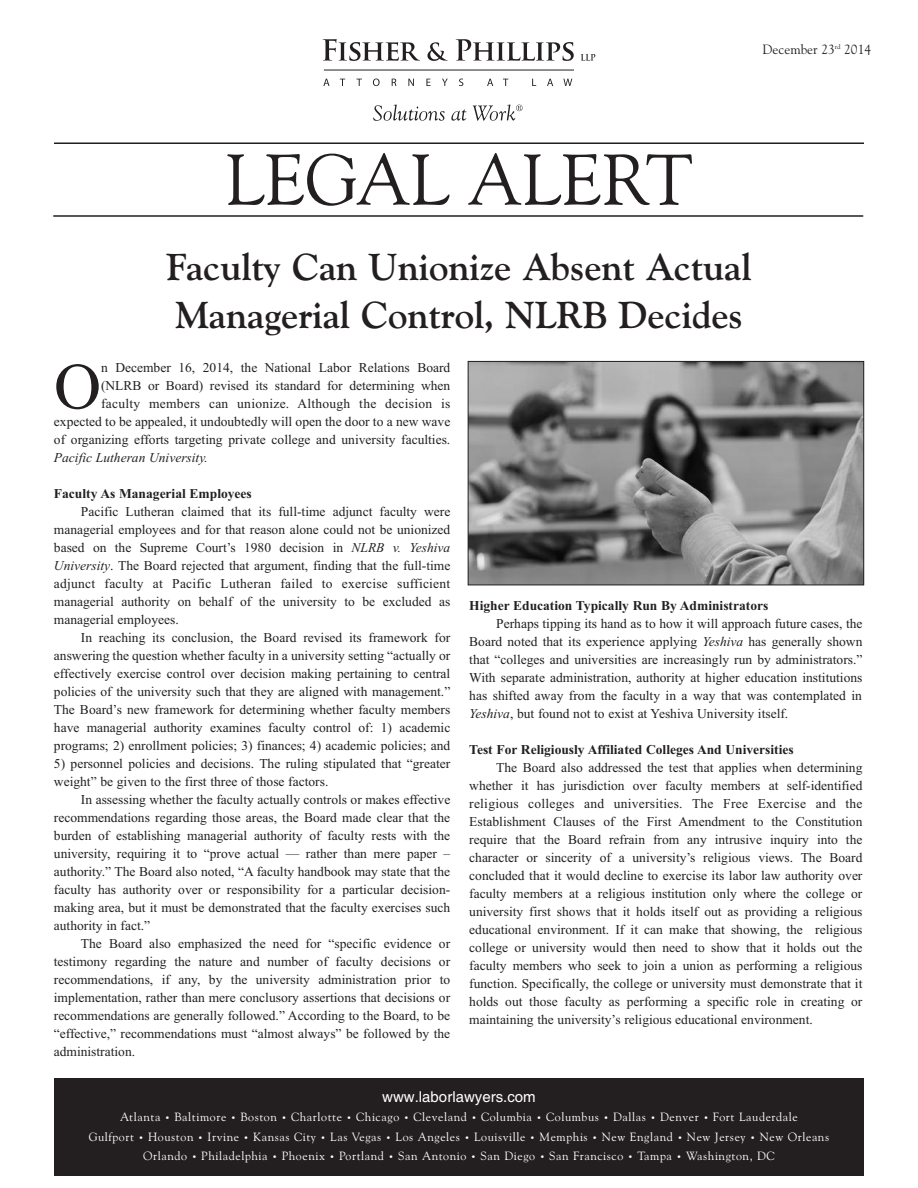
<style>
.page{position:relative;width:918px;height:1188px;background:#fff}
.page>*{position:absolute;margin:0;border:0;box-sizing:border-box;transform-origin:0 0}
.t1{font:72px "Goudy Old Style BT";color:#231f20}
.t2{font:65.4px "Times";color:#231f20}
.t3{font:700 37.5px/48px "Goudy Old Style BT";color:#231f20}
.t4{font:15px "Helvetica";color:#fff}
.t5{font:13.5px/18px "Times";color:#231f20;text-align:justify}
.t6{font:700 13.5px "Times";color:#231f20}
.t7{font:italic 13.5px "Times";color:#231f20}
.t8{font:13.5px "Goudy Old Style BT";color:#231f20}
.t9{font:12px/19.5px "Goudy Old Style BT";letter-spacing:.05em;color:#fff;text-align:center}
.s1{font-style:italic}
.s2{font-size:9px}
</style>
<div class="page">
<svg style="left:323px;top:79px;width:7px;height:7px"></svg>
<svg style="left:357px;top:79px;width:5px;height:7px"></svg>
<svg style="left:373px;top:79px;width:7px;height:7px"></svg>
<svg style="left:392px;top:79px;width:4px;height:7px"></svg>
<svg style="left:408px;top:79px;width:6px;height:7px"></svg>
<svg style="left:426px;top:79px;width:5px;height:7px"></svg>
<svg style="left:442px;top:79px;width:6px;height:7px"></svg>
<svg style="left:459px;top:79px;width:4px;height:7px"></svg>
<svg style="left:487px;top:79px;width:6px;height:7px"></svg>
<svg style="left:503px;top:79px;width:5px;height:7px"></svg>
<svg style="left:532px;top:79px;width:4px;height:7px"></svg>
<svg style="left:547px;top:79px;width:6px;height:7px"></svg>
<svg style="left:563px;top:79px;width:9px;height:7px"></svg>
<hr style="left:324px;top:70px;width:250px;height:1px;background:#231f20">
<svg style="left:323px;top:39px;width:97px;height:22px"></svg>
<svg style="left:427px;top:42px;width:21px;height:19px"></svg>
<svg style="left:456px;top:39px;width:118px;height:22px"></svg>
<svg style="left:581px;top:54px;width:14px;height:7px"></svg>
<svg style="left:373px;top:105px;width:72px;height:16px"></svg>
<svg style="left:451px;top:109px;width:15px;height:12px"></svg>
<svg style="left:473px;top:105px;width:50px;height:16px"></svg>
<hr style="left:54px;top:142px;width:810px;height:2px;background:#231f20">
<hr style="left:53px;top:215px;width:810px;height:2px;background:#231f20">
<img style="left:470px;top:363px;width:392px;height:220px">
<div style="left:468px;top:361px;width:396px;height:224px;border:1px solid #231f20"></div>
<div style="left:54px;top:1078px;width:810px;height:98px;background:#231f20"></div>
<p class="t8" style="left:762px;top:42px;width:110px">December 23<sup>rd</sup> 2014</p>
<h1 class="t1" style="left:225px;top:138px;width:470px">LEGAL ALERT</h1>
<h3 class="t3" style="left:167px;top:243px;width:586px">Faculty Can Unionize Absent Actual<br>Managerial Control, NLRB Decides</h3>
<p class="t5" style="left:54px;top:359px;width:398px;text-align:right">n December 16, 2014, the National Labor Relations Board<br>(NLRB or Board) revised its standard for determining when<br>faculty members can unionize. Although the decision is expected to be appealed, it undoubtedly will open the door to a new wave of organizing efforts targeting private college and university faculties.</p>
<p class="t7" style="left:54px;top:450px;width:156px">Pacific Lutheran University.</p>
<p class="t6" style="left:54px;top:486px;width:199px">Faculty As Managerial Employees</p>
<p class="t5" style="left:54px;top:503px;width:398px;text-indent:27px">Pacific Lutheran claimed that its full-time adjunct faculty were managerial employees and for that reason alone could not be unionized based on the Supreme Court’s 1980 decision in <span class="s1">NLRB v. Yeshiva University</span>. The Board rejected that argument, finding that the full-time adjunct faculty at Pacific Lutheran failed to exercise sufficient managerial authority on behalf of the university to be excluded as managerial employees.</p>
<p class="t5" style="left:54px;top:629px;width:398px;text-indent:27px">In reaching its conclusion, the Board revised its framework for answering the question whether faculty in a university setting “actually or effectively exercise control over decision making pertaining to central policies of the university such that they are aligned with management.” The Board’s new framework for determining whether faculty members have managerial authority examines faculty control of: 1) academic programs; 2) enrollment policies; 3) finances; 4) academic policies; and</p>
<p class="t5" style="left:54px;top:755px;width:398px">5) personnel policies and decisions. The ruling stipulated that “greater weight” be given to the first three of those factors.</p>
<p class="t5" style="left:54px;top:791px;width:398px;text-indent:27px">In assessing whether the faculty actually controls or makes effective recommendations regarding those areas, the Board made clear that the burden of establishing managerial authority of faculty rests with the university, requiring it to “prove actual — rather than mere paper – authority.” The Board also noted, “A faculty handbook may state that the faculty has authority over or responsibility for a particular decision&shy;making area, but it must be demonstrated that the faculty exercises such authority in fact.”</p>
<p class="t5" style="left:54px;top:935px;width:398px;text-indent:27px">The Board also emphasized the need for “specific evidence or testimony regarding the nature and number of faculty decisions or recommendations, if any, by the university administration prior to implementation, rather than mere conclusory assertions that decisions or recommendations are generally followed.” According to the Board, to be “effective,” recommendations must “almost always” be followed by the administration.</p>
<h2 class="t2" style="left:54px;top:348px;width:49px">O</h2>
<p class="t6" style="left:469px;top:597px;width:301px">Higher Education Typically Run By Administrators</p>
<p class="t5" style="left:469px;top:614px;width:395px;text-indent:27px">Perhaps tipping its hand as to how it will approach future cases, the Board noted that its experience applying <span class="s1">Yeshiva</span> has generally shown that “colleges and universities are increasingly run by administrators.” With separate administration, authority at higher education institutions has shifted away from the faculty in a way that was contemplated in <span class="s1">Yeshiva</span>, but found not to exist at Yeshiva University itself.</p>
<p class="t6" style="left:469px;top:741px;width:326px">Test For Religiously Affiliated Colleges And Universities</p>
<p class="t5" style="left:469px;top:758px;width:395px;text-indent:27px">The Board also addressed the test that applies when determining whether it has jurisdiction over faculty members at self-identified religious colleges and universities. The Free Exercise and the Establishment Clauses of the First Amendment to the Constitution require that the Board refrain from any intrusive inquiry into the character or sincerity of a university’s religious views. The Board concluded that it would decline to exercise its labor law authority over faculty members at a religious institution only where the college or university first shows that it holds itself out as providing a religious educational environment. If it can make that showing, the religious college or university would then need to show that it holds out the faculty members who seek to join a union as performing a religious function. Specifically, the college or university must demonstrate that it holds out those faculty as performing a specific role in creating or maintaining the university’s religious educational environment.</p>
<p class="t4" style="left:382px;top:1088px;width:155px">www.laborlawyers.com</p>
<p class="t9" style="left:89px;top:1107px;width:742px">Atlanta <span class="s2">•</span> Baltimore <span class="s2">•</span> Boston <span class="s2">•</span> Charlotte <span class="s2">•</span> Chicago <span class="s2">•</span> Cleveland <span class="s2">•</span> Columbia <span class="s2">•</span> Columbus <span class="s2">•</span> Dallas <span class="s2">•</span> Denver <span class="s2">•</span> Fort Lauderdale<br>Gulfport <span class="s2">•</span> Houston <span class="s2">•</span> Irvine <span class="s2">•</span> Kansas City <span class="s2">•</span> Las Vegas <span class="s2">•</span> Los Angeles <span class="s2">•</span> Louisville <span class="s2">•</span> Memphis <span class="s2">•</span> New England <span class="s2">•</span> New Jersey <span class="s2">•</span> New Orleans<br>Orlando <span class="s2">•</span> Philadelphia <span class="s2">•</span> Phoenix <span class="s2">•</span> Portland <span class="s2">•</span> San Antonio <span class="s2">•</span> San Diego <span class="s2">•</span> San Francisco <span class="s2">•</span> Tampa <span class="s2">•</span> Washington, DC</p>
</div>
